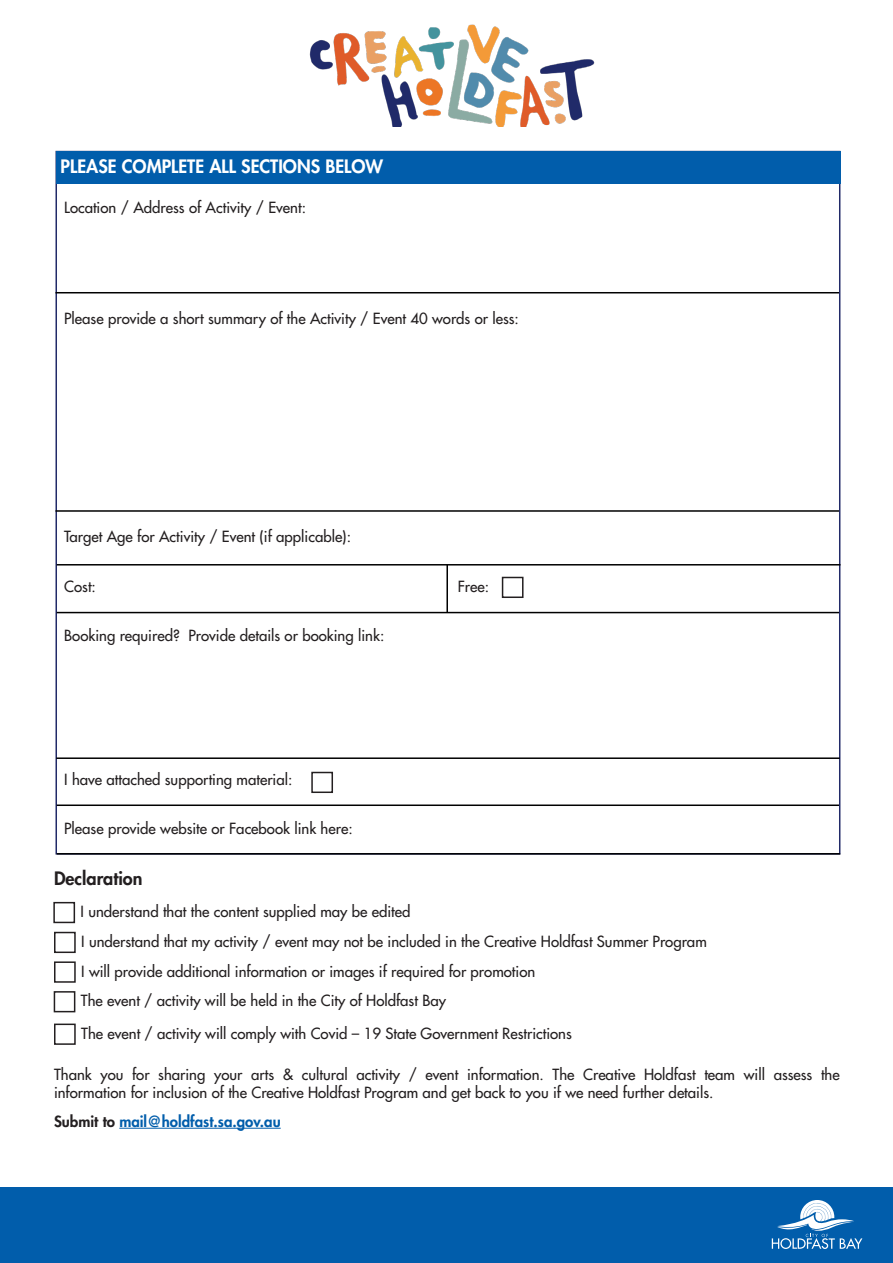
<style>
.page{position:relative;width:893px;height:1263px;background:#fff}
.page>*{position:absolute;margin:0;border:0;box-sizing:border-box;transform-origin:0 0}
.t1{font:800 18px "Futura Std";color:#fff}
.t2{font:800 18px "Futura Std";color:#231f20}
.t3{font:500 15px/18px "Futura Std";color:#231f20}
.t4{font:800 15px "Futura Std";color:#015dab}
.s1{color:#231f20}
</style>
<div class="page">
<div style="left:0;top:1188px;width:893px;height:75px;background:#015dab"></div>
<svg style="left:772px;top:1200px;width:90px;height:49px"></svg>
<img style="left:309px;top:24px;width:286px;height:102px">
<div style="left:502px;top:577px;width:21px;height:21px;border:2px solid #231f20"></div>
<div style="left:56px;top:151px;width:784px;height:32px;background:#015dab"></div>
<hr style="left:55px;top:292px;width:784px;height:1px;background:#000">
<hr style="left:56px;top:510px;width:783px;height:2px;background:#000">
<hr style="left:57px;top:564px;width:783px;height:1px;background:#000">
<hr style="left:446px;top:565px;width:2px;height:48px;background:#000">
<hr style="left:57px;top:612px;width:782px;height:1px;background:#000">
<hr style="left:56px;top:757px;width:784px;height:2px;background:#000">
<div style="left:311px;top:772px;width:22px;height:21px;border:2px solid #231f20"></div>
<hr style="left:57px;top:804px;width:782px;height:2px;background:#000">
<hr style="left:57px;top:853px;width:783px;height:1px;background:#000">
<div style="left:53px;top:902px;width:22px;height:21px;border:2px solid #231f20"></div>
<div style="left:54px;top:932px;width:22px;height:21px;border:2px solid #231f20"></div>
<div style="left:54px;top:961px;width:22px;height:22px;border:2px solid #231f20"></div>
<div style="left:54px;top:991px;width:21px;height:21px;border:2px solid #231f20"></div>
<div style="left:54px;top:1023px;width:22px;height:22px;border:2px solid #231f20"></div>
<hr style="left:119px;top:1128px;width:162px;height:1px;background:#015dab">
<p class="t1" style="left:61px;top:155px;width:324px">PLEASE COMPLETE ALL SECTIONS BELOW</p>
<p class="t3" style="left:64px;top:199px;width:243px">Location / Address of Activity / Event:</p>
<p class="t3" style="left:64px;top:309px;width:456px">Please provide a short summary of the Activity / Event 40 words or less:</p>
<p class="t3" style="left:64px;top:528px;width:288px">Target Age for Activity / Event (if applicable):</p>
<p class="t3" style="left:64px;top:577px;width:33px">Cost:</p>
<p class="t3" style="left:458px;top:577px;width:33px">Free:</p>
<p class="t3" style="left:64px;top:626px;width:322px">Booking required? Provide details or booking link:</p>
<p class="t3" style="left:64px;top:771px;width:230px">I have attached supporting material:</p>
<p class="t3" style="left:64px;top:820px;width:290px">Please provide website or Facebook link here:</p>
<p class="t2" style="left:54px;top:867px;width:90px">Declaration</p>
<p class="t3" style="left:81px;top:903px;width:331px">I understand that the content supplied may be edited</p>
<p class="t3" style="left:81px;top:932px;width:627px">I understand that my activity / event may not be included in the Creative Holdfast Summer Program</p>
<p class="t3" style="left:81px;top:962px;width:456px">I will provide additional information or images if required for promotion</p>
<p class="t3" style="left:81px;top:992px;width:367px">The event / activity will be held in the City of Holdfast Bay</p>
<p class="t3" style="left:81px;top:1024px;width:492px">The event / activity will comply with Covid – 19 State Government Restrictions</p>
<p class="t3" style="left:54px;top:1066px;width:787px">Thank you for sharing your arts &amp; cultural activity / event information. The Creative Holdfast team will assess the information for inclusion of the Creative Holdfast Program and get back to you if we need further details.</p>
<p class="t4" style="left:54px;top:1112px;width:228px"><span class="s1">Submit to</span> mail@holdfast.sa.gov.au</p>
</div>
